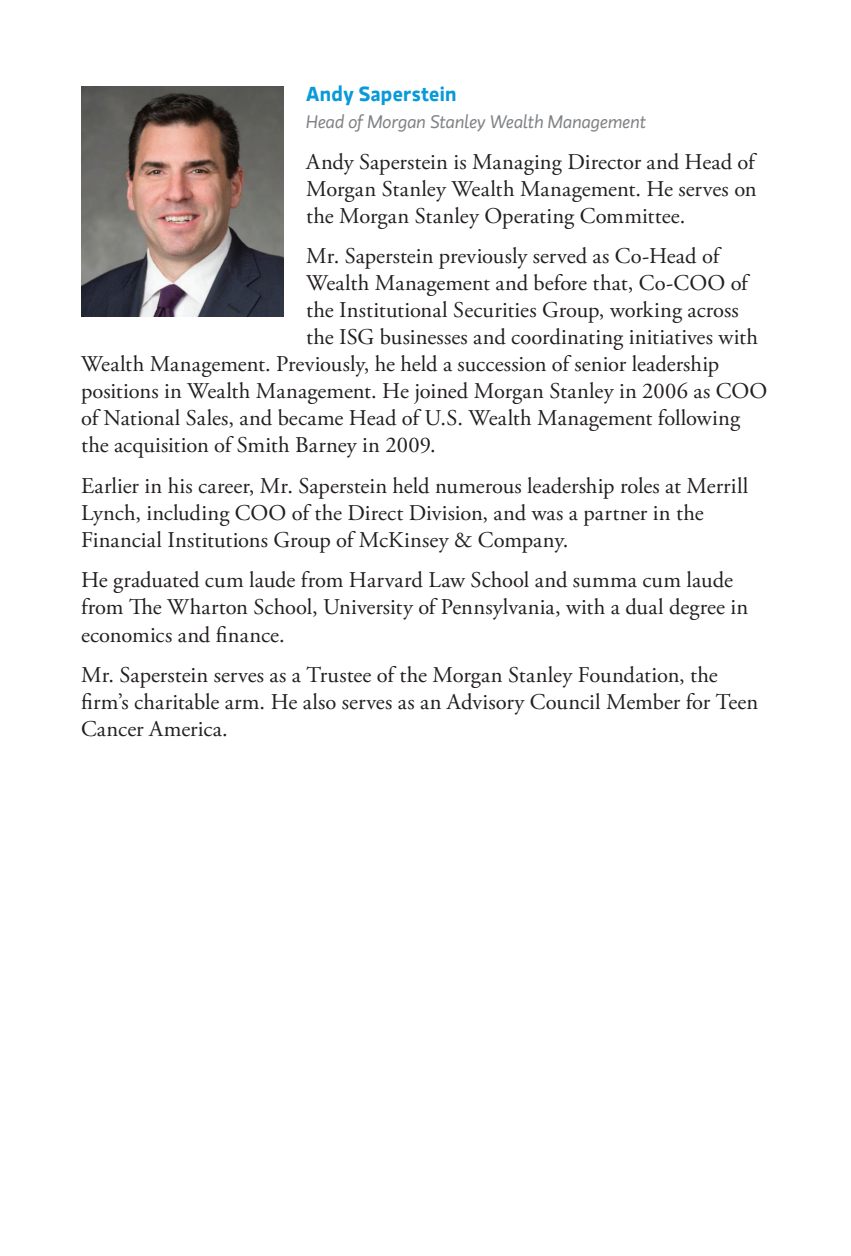
<style>
.page{position:relative;width:851px;height:1256px;background:#fff}
.page>*{position:absolute;margin:0;border:0;box-sizing:border-box;transform-origin:0 0}
.t1{font:22.5px/27px "Adobe Garamond Pro";letter-spacing:.005em;color:#231f20}
.t2{font:700 20.25px "MS Gloriola II Std";letter-spacing:.01em;color:#089ad9}
.t3{font:italic 18px "MS Gloriola II Std";letter-spacing:-.01em;color:#808285}
</style>
<div class="page">
<img style="left:81px;top:87px;width:203px;height:229px">
<p class="t2" style="left:306px;top:80px;width:152px">Andy Saperstein</p>
<p class="t3" style="left:306px;top:110px;width:342px">Head of Morgan Stanley Wealth Management</p>
<p class="t1" style="left:306px;top:149px;width:452px;text-align:justify">Andy Saperstein is Managing Director and Head of Morgan Stanley Wealth Management. He serves on the Morgan Stanley Operating Committee.</p>
<p class="t1" style="left:306px;top:243px;width:414px">Mr. Saperstein previously served as Co-Head of</p>
<p class="t1" style="left:306px;top:270px;width:443px">Wealth Management and before that, Co-COO of</p>
<p class="t1" style="left:306px;top:297px;width:434px">the Institutional Securities Group, working across</p>
<p class="t1" style="left:306px;top:324px;width:453px">the ISG businesses and coordinating initiatives with</p>
<p class="t1" style="left:81px;top:351px;width:639px">Wealth Management. Previously, he held a succession of senior leadership</p>
<p class="t1" style="left:81px;top:378px;width:687px">positions in Wealth Management. He joined Morgan Stanley in 2006 as COO</p>
<p class="t1" style="left:81px;top:405px;width:660px">of National Sales, and became Head of U.S. Wealth Management following</p>
<p class="t1" style="left:81px;top:432px;width:356px">the acquisition of Smith Barney in 2009.</p>
<p class="t1" style="left:81px;top:473px;width:669px">Earlier in his career, Mr. Saperstein held numerous leadership roles at Merrill<br>Lynch, including COO of the Direct Division, and was a partner in the<br>Financial Institutions Group of McKinsey &amp; Company.</p>
<p class="t1" style="left:81px;top:567px;width:668px">He graduated cum laude from Harvard Law School and summa cum laude from The Wharton School, University of Pennsylvania, with a dual degree in economics and finance.</p>
<p class="t1" style="left:81px;top:662px;width:678px">Mr. Saperstein serves as a Trustee of the Morgan Stanley Foundation, the firm’s charitable arm. He also serves as an Advisory Council Member for Teen<br>Cancer America.</p>
</div>
